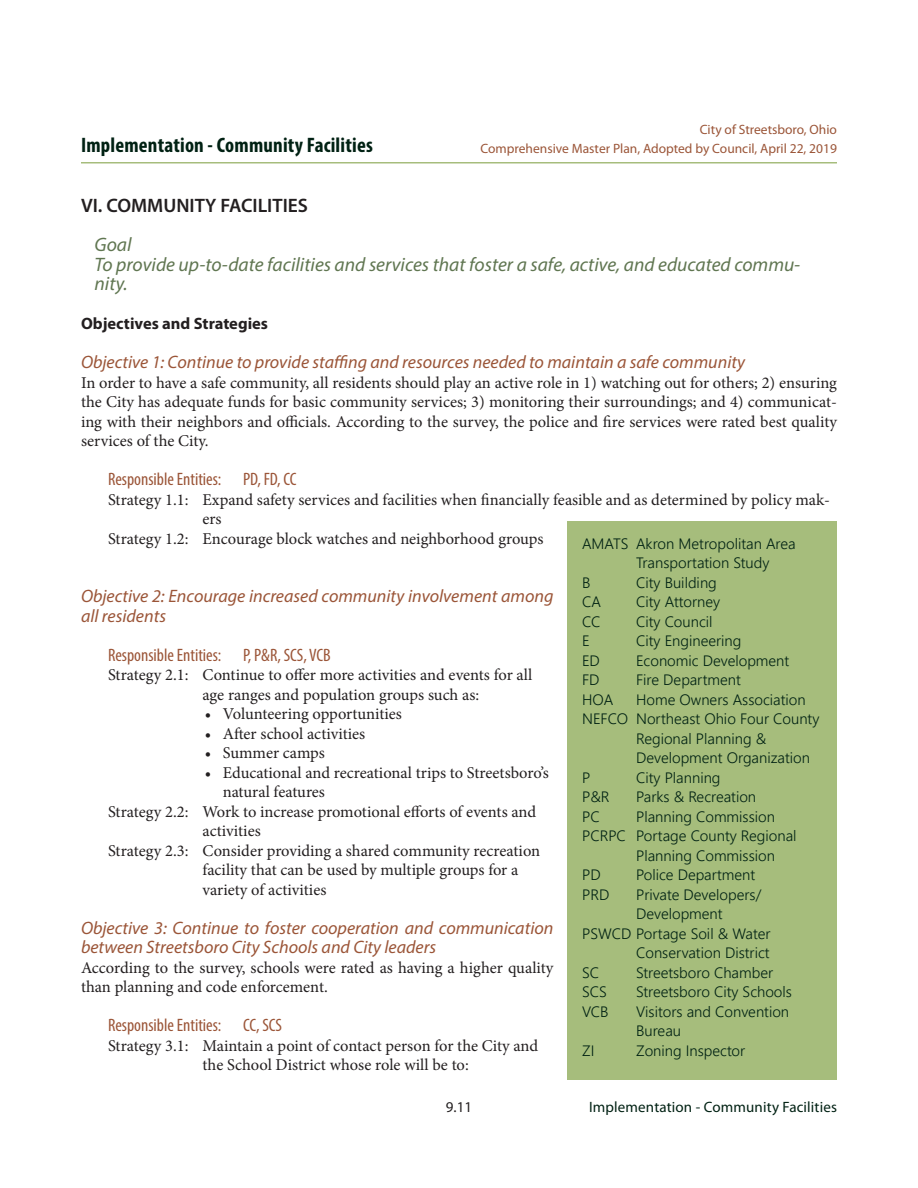
<style>
.page{position:relative;width:918px;height:1188px;background:#fff}
.page>*{position:absolute;margin:0;border:0;box-sizing:border-box;transform-origin:0 0}
.t1{font:700 condensed 21px "Myriad Pro";letter-spacing:.01em;color:#002113}
.Goal{font:italic 19.5px/19.5px "Myriad Pro";color:#607651}
.t2{font:600 19.5px "Myriad Pro";color:#231f20}
.t3{font:italic 18px/19.5px "Myriad Pro";color:#9b5538}
.Strategies{font:condensed 18px "Myriad Pro";color:#9b5538}
.Strategies-2{font:16.5px/19.5px "Minion Pro";color:#231f20}
.t4{font:700 16.5px "Myriad Pro";color:#231f20}
.t5{font:300 15px "Segoe UI";color:#002113}
.t6{font:15px "Myriad Pro";letter-spacing:.01em;color:#002113}
.t7{font:15px "Myriad Pro";color:#231f20}
.t8{font:13.5px/19.5px "Myriad Pro";color:#9b5538;text-align:right}
</style>
<div class="page">
<hr style="left:81px;top:162px;width:756px;height:2px;background:#a6bd7c">
<div style="left:567px;top:522px;width:270px;height:558px;background:#a6bd7c"></div>
<p class="t1" style="left:81px;top:131px;width:293px">Implementation - Community Facilities</p>
<p class="t8" style="left:481px;top:119px;width:358px">City of Streetsboro, Ohio<br>Comprehensive Master Plan, Adopted by Council, April 22, 2019</p>
<p class="t2" style="left:81px;top:193px;width:228px">VI. COMMUNITY FACILITIES</p>
<p class="Goal" style="left:94px;top:235px;width:39px">Goal</p>
<p class="Goal" style="left:94px;top:254px;width:707px">To provide up-to-date facilities and services that foster a safe, active, and educated commu&shy;nity.</p>
<p class="t4" style="left:81px;top:313px;width:189px">Objectives and Strategies</p>
<p class="t3" style="left:81px;top:352px;width:666px">Objective 1: Continue to provide staffing and resources needed to maintain a safe community</p>
<p class="Strategies-2" style="left:81px;top:373px;width:758px;text-align:justify">In order to have a safe community, all residents should play an active role in 1) watching out for others; 2) ensuring the City has adequate funds for basic community services; 3) monitoring their surroundings; and 4) communicat&shy;ing with their neighbors and officials. According to the survey, the police and fire services were rated best quality services of the City.</p>
<p class="Strategies" style="left:108px;top:468px;width:190px">Responsible Entities: PD, FD, CC</p>
<p class="Strategies-2" style="left:202px;top:490px;width:629px;text-indent:-94px">Strategy 1.1: Expand safety services and facilities when financially feasible and as determined by policy mak&shy;ers</p>
<p class="Strategies-2" style="left:108px;top:529px;width:437px">Strategy 1.2: Encourage block watches and neighborhood groups</p>
<p class="t5" style="left:582px;top:532px;width:215px">AMATS Akron Metropolitan Area</p>
<p class="t5" style="left:636px;top:552px;width:135px">Transportation Study</p>
<p class="t5" style="left:582px;top:571px;width:10px">B</p>
<p class="t5" style="left:636px;top:571px;width:82px">City Building</p>
<p class="t5" style="left:582px;top:591px;width:20px">CA</p>
<p class="t5" style="left:636px;top:591px;width:85px">City Attorney</p>
<p class="t5" style="left:582px;top:610px;width:20px">CC</p>
<p class="t5" style="left:636px;top:610px;width:78px">City Council</p>
<p class="t5" style="left:582px;top:630px;width:9px">E</p>
<p class="t5" style="left:636px;top:630px;width:107px">City Engineering</p>
<p class="t5" style="left:582px;top:649px;width:19px">ED</p>
<p class="t5" style="left:636px;top:649px;width:155px">Economic Development</p>
<p class="t5" style="left:582px;top:669px;width:19px">FD</p>
<p class="t5" style="left:636px;top:669px;width:106px">Fire Department</p>
<p class="t5" style="left:582px;top:688px;width:33px">HOA</p>
<p class="t5" style="left:636px;top:688px;width:171px">Home Owners Association</p>
<p class="t5" style="left:582px;top:708px;width:239px">NEFCO Northeast Ohio Four County</p>
<p class="t5" style="left:636px;top:727px;width:132px">Regional Planning &amp;</p>
<p class="t5" style="left:636px;top:747px;width:175px">Development Organization</p>
<p class="t5" style="left:582px;top:766px;width:10px">P</p>
<p class="t5" style="left:636px;top:766px;width:86px">City Planning</p>
<p class="t5" style="left:582px;top:786px;width:29px">P&amp;R</p>
<p class="t5" style="left:636px;top:786px;width:122px">Parks &amp; Recreation</p>
<p class="t5" style="left:582px;top:805px;width:19px">PC</p>
<p class="t5" style="left:636px;top:805px;width:140px">Planning Commission</p>
<p class="t5" style="left:582px;top:825px;width:216px">PCRPC Portage County Regional</p>
<p class="t5" style="left:636px;top:844px;width:140px">Planning Commission</p>
<p class="t5" style="left:582px;top:864px;width:20px">PD</p>
<p class="t5" style="left:636px;top:864px;width:121px">Police Department</p>
<p class="t5" style="left:582px;top:883px;width:29px">PRD</p>
<p class="t5" style="left:636px;top:883px;width:127px">Private Developers/</p>
<p class="t5" style="left:636px;top:903px;width:88px">Development</p>
<p class="t5" style="left:582px;top:922px;width:190px">PSWCD Portage Soil &amp; Water</p>
<p class="t5" style="left:636px;top:942px;width:135px">Conservation District</p>
<p class="t5" style="left:582px;top:961px;width:19px">SC</p>
<p class="t5" style="left:636px;top:961px;width:139px">Streetsboro Chamber</p>
<p class="t5" style="left:582px;top:981px;width:26px">SCS</p>
<p class="t5" style="left:636px;top:981px;width:157px">Streetsboro City Schools</p>
<p class="t5" style="left:582px;top:1000px;width:28px">VCB</p>
<p class="t5" style="left:636px;top:1000px;width:155px">Visitors and Convention</p>
<p class="t5" style="left:636px;top:1020px;width:47px">Bureau</p>
<p class="t5" style="left:582px;top:1039px;width:14px">ZI</p>
<p class="t5" style="left:636px;top:1039px;width:111px">Zoning Inspector</p>
<p class="t3" style="left:81px;top:586px;width:474px">Objective 2: Encourage increased community involvement among all residents</p>
<p class="Strategies" style="left:108px;top:644px;width:224px">Responsible Entities: P, P&amp;R, SCS, VCB</p>
<p class="Strategies-2" style="left:202px;top:665px;width:331px;text-indent:-94px">Strategy 2.1: Continue to offer more activities and events for all age ranges and population groups such as:</p>
<p class="Strategies-2" style="left:205px;top:704px;width:199px">• Volunteering opportunities</p>
<p class="Strategies-2" style="left:205px;top:724px;width:162px">• After school activities</p>
<p class="Strategies-2" style="left:205px;top:743px;width:122px">• Summer camps</p>
<p class="Strategies-2" style="left:223px;top:763px;width:328px;text-indent:-18px">• Educational and recreational trips to Streetsboro’s natural features</p>
<p class="Strategies-2" style="left:202px;top:802px;width:335px;text-indent:-94px">Strategy 2.2: Work to increase promotional efforts of events and activities</p>
<p class="Strategies-2" style="left:202px;top:841px;width:339px;text-indent:-94px">Strategy 2.3: Consider providing a shared community recreation facility that can be used by multiple groups for a variety of activities</p>
<p class="t3" style="left:81px;top:918px;width:474px">Objective 3: Continue to foster cooperation and communication between Streetsboro City Schools and City leaders</p>
<p class="Strategies-2" style="left:81px;top:958px;width:474px">According to the survey, schools were rated as having a higher quality than planning and code enforcement.</p>
<p class="Strategies" style="left:108px;top:1014px;width:176px">Responsible Entities: CC, SCS</p>
<p class="Strategies-2" style="left:202px;top:1036px;width:337px;text-indent:-94px">Strategy 3.1: Maintain a point of contact person for the City and the School District whose role will be to:</p>
<p class="t7" style="left:446px;top:1097px;width:28px">9.11</p>
<p class="t6" style="left:589px;top:1097px;width:249px">Implementation - Community Facilities</p>
</div>
